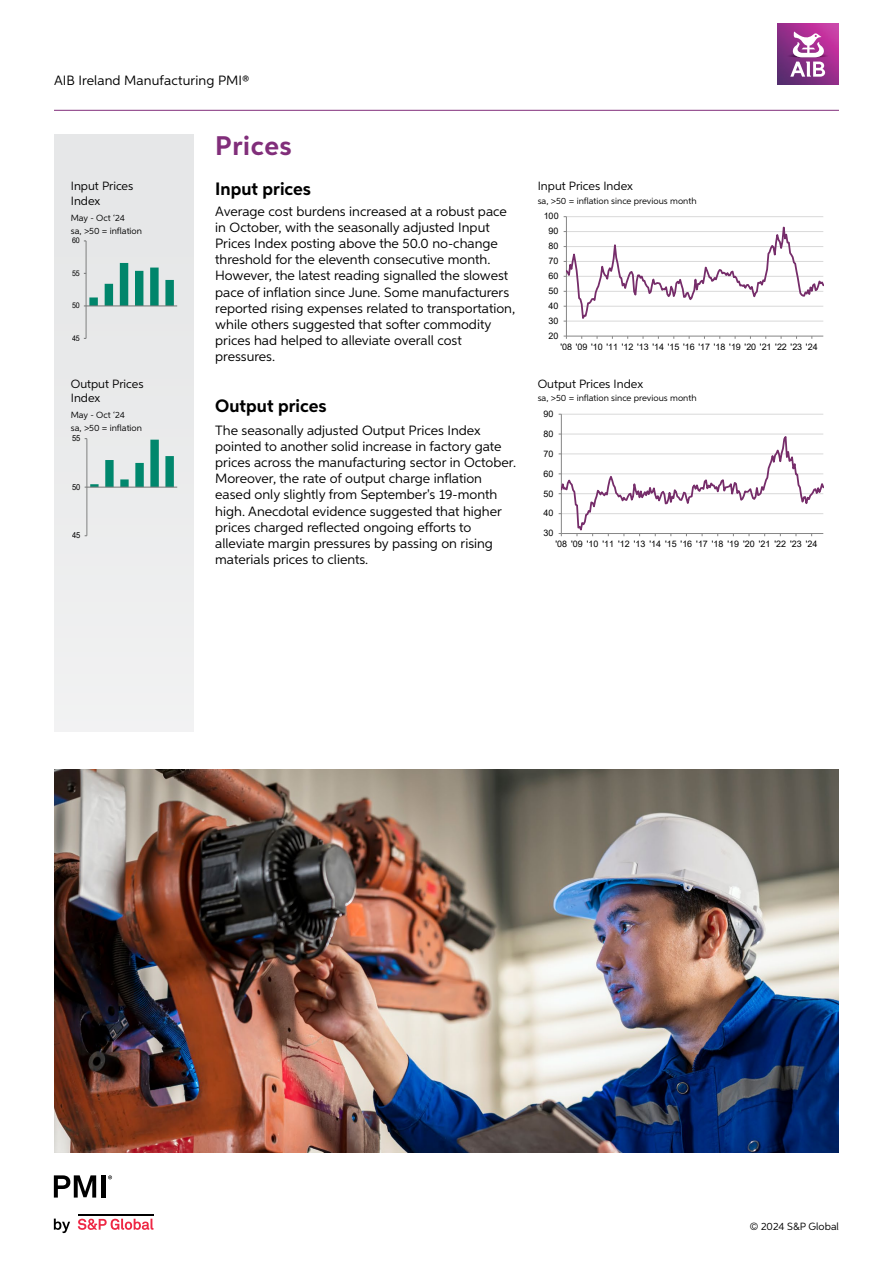
<style>
.page{position:relative;width:893px;height:1263px;background:#fff}
.page>*{position:absolute;margin:0;border:0;box-sizing:border-box;transform-origin:0 0}
.t1{font:700 27px "Aspira";letter-spacing:.025em;color:#812e7a}
.t2{font:700 18px "Aspira";color:#000}
.t3{font:13.5px/16.2px "Aspira";color:#000}
.t4{font:12px/14.4px "Aspira";color:#000}
.t5{font:10.5px "Aspira";color:#000}
.t6{font:9px "Arial";color:#000}
.t7{font:9px "Aspira";color:#000}
.t8{font:8.25px "Arial";color:#000;scale:.92 1}
.t9{font:7.8px "Arial";color:#000;scale:.91 1}
</style>
<div class="page">
<hr style="left:54px;top:110px;width:785px;height:1px;background:#812e7a">
<img style="left:778px;top:24px;width:61px;height:61px">
<svg style="left:790px;top:32px;width:35px;height:45px"></svg>
<svg style="left:54px;top:1218px;width:16px;height:15px"></svg>
<svg style="left:78px;top:1218px;width:75px;height:12px"></svg>
<hr style="left:78px;top:1213px;width:75px;height:2px;background:#000">
<svg style="left:54px;top:1175px;width:42px;height:22px"></svg>
<div style="left:101px;top:1175px;width:5px;height:22px;background:#000"></div>
<svg style="left:108px;top:1175px;width:4px;height:4px"></svg>
<div style="left:54px;top:134px;width:140px;height:597px;background:#e6e7e8"></div>
<hr style="left:566px;top:217px;width:1px;height:119px;background:#868686">
<hr style="left:566px;top:336px;width:257px;height:1px;background:#868686">
<svg style="left:564px;top:216px;width:260px;height:106px"></svg>
<hr style="left:86px;top:241px;width:1px;height:97px;background:#868686">
<svg style="left:84px;top:263px;width:90px;height:44px"></svg>
<hr style="left:86px;top:306px;width:91px;height:1px;background:#868686">
<hr style="left:561px;top:414px;width:262px;height:1px;background:#d9d9d9">
<hr style="left:561px;top:414px;width:1px;height:119px;background:#868686">
<svg style="left:559px;top:431px;width:265px;height:105px"></svg>
<hr style="left:87px;top:439px;width:1px;height:97px;background:#868686">
<svg style="left:85px;top:438px;width:89px;height:50px"></svg>
<hr style="left:87px;top:487px;width:90px;height:1px;background:#868686">
<img style="left:54px;top:770px;width:785px;height:382px">
<p class="t3" style="left:54px;top:72px;width:197px">AIB Ireland Manufacturing PMI®</p>
<h1 class="t1" style="left:215px;top:130px;width:78px">Prices</h1>
<p class="t4" style="left:71px;top:179px;width:64px">Input Prices<br>Index</p>
<p class="t7" style="left:71px;top:212px;width:56px">May - Oct ‘24</p>
<p class="t7" style="left:71px;top:225px;width:73px">sa, &gt;50 = inflation</p>
<p class="t9" style="left:72px;top:235px;width:10px">60</p>
<p class="t9" style="left:72px;top:268px;width:10px">55</p>
<p class="t9" style="left:72px;top:300px;width:10px">50</p>
<p class="t9" style="left:72px;top:333px;width:10px">45</p>
<p class="t4" style="left:71px;top:376px;width:74px">Output Prices<br>Index</p>
<p class="t7" style="left:71px;top:410px;width:56px">May - Oct ‘24</p>
<p class="t7" style="left:71px;top:422px;width:73px">sa, &gt;50 = inflation</p>
<p class="t8" style="left:72px;top:433px;width:11px">55</p>
<p class="t8" style="left:72px;top:481px;width:11px">50</p>
<p class="t8" style="left:72px;top:530px;width:11px">45</p>
<h2 class="t2" style="left:215px;top:178px;width:97px">Input prices</h2>
<p class="t3" style="left:215px;top:203px;width:302px">Average cost burdens increased at a robust pace in October, with the seasonally adjusted Input Prices Index posting above the 50.0 no-change threshold for the eleventh consecutive month.<br>However, the latest reading signalled the slowest pace of inflation since June. Some manufacturers reported rising expenses related to transportation, while others suggested that softer commodity prices had helped to alleviate overall cost pressures.</p>
<h2 class="t2" style="left:215px;top:395px;width:113px">Output prices</h2>
<p class="t3" style="left:215px;top:422px;width:302px">The seasonally adjusted Output Prices Index pointed to another solid increase in factory gate prices across the manufacturing sector in October.<br>Moreover, the rate of output charge inflation eased only slightly from September's 19-month high. Anecdotal evidence suggested that higher prices charged reflected ongoing efforts to alleviate margin pressures by passing on rising materials prices to clients.</p>
<p class="t4" style="left:538px;top:179px;width:97px">Input Prices Index</p>
<p class="t7" style="left:538px;top:195px;width:160px">sa, &gt;50 = inflation since previous month</p>
<p class="t6" style="left:544px;top:210px;width:17px">100</p>
<p class="t6" style="left:549px;top:225px;width:11px">90</p>
<p class="t6" style="left:549px;top:240px;width:11px">80</p>
<p class="t6" style="left:549px;top:255px;width:11px">70</p>
<p class="t6" style="left:549px;top:270px;width:11px">60</p>
<p class="t6" style="left:549px;top:285px;width:11px">50</p>
<p class="t6" style="left:549px;top:300px;width:11px">40</p>
<p class="t6" style="left:549px;top:315px;width:11px">30</p>
<p class="t6" style="left:549px;top:329px;width:11px">20</p>
<p class="t6" style="left:560px;top:340px;width:259px">'08 '09 '10 '11 '12 '13 '14 '15 '16 '17 '18 '19 '20 '21 '22 '23 '24</p>
<p class="t4" style="left:538px;top:376px;width:107px">Output Prices Index</p>
<p class="t7" style="left:538px;top:393px;width:160px">sa, &gt;50 = inflation since previous month</p>
<p class="t6" style="left:544px;top:408px;width:11px">90</p>
<p class="t6" style="left:544px;top:427px;width:11px">80</p>
<p class="t6" style="left:544px;top:447px;width:11px">70</p>
<p class="t6" style="left:544px;top:467px;width:11px">60</p>
<p class="t6" style="left:544px;top:487px;width:11px">50</p>
<p class="t6" style="left:544px;top:507px;width:11px">40</p>
<p class="t6" style="left:544px;top:527px;width:11px">30</p>
<p class="t6" style="left:555px;top:538px;width:263px">'08 '09 '10 '11 '12 '13 '14 '15 '16 '17 '18 '19 '20 '21 '22 '23 '24</p>
<p class="t5" style="left:750px;top:1220px;width:91px">© 2024 S&amp;P Global</p>
</div>
